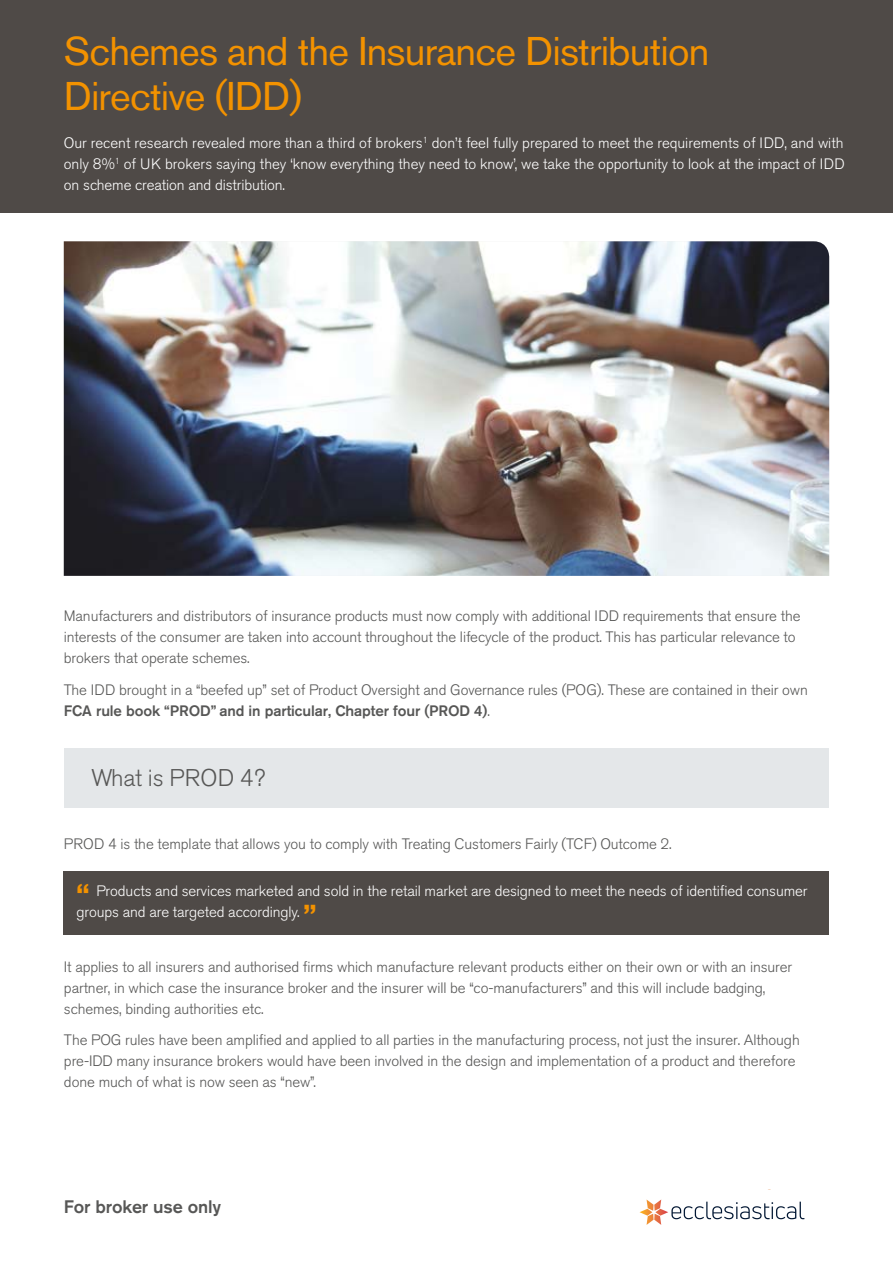
<style>
.page{position:relative;width:893px;height:1263px;background:#fff}
.page>*{position:absolute;margin:0;border:0;box-sizing:border-box;transform-origin:0 0}
.t1{font:39.75px/45px "Akzidenz Grotesk BQ";letter-spacing:-.02em;color:#f39200}
.t2{font:300 24px "Akzidenz Grotesk BQ";letter-spacing:-.01em;color:#575756}
.t3{font:500 18px "Akzidenz Grotesk BQ";letter-spacing:-.01em;color:#575756}
.t4{font:300 15px/21px "Akzidenz Grotesk BQ";letter-spacing:-.005em;color:#575756}
.t5{font:300 15px/21px "Akzidenz Grotesk BQ";letter-spacing:-.005em;color:#fff;text-align:justify}
.s1{font-weight:500}
.s2{font-family:"Akzidenz Grotesk";font-weight:900;font-size:27px;color:#f39200}
</style>
<div class="page">
<div style="left:64px;top:871px;width:765px;height:64px;background:#4f4a47"></div>
<div style="left:0;top:0;width:893px;height:213px;background:#4f4a47"></div>
<div style="left:65px;top:748px;width:764px;height:59px;background:#e4e7e9"></div>
<img style="left:64px;top:241px;width:765px;height:335px">
<img style="left:639px;top:1199px;width:166px;height:26px">
<h1 class="t1" style="left:64px;top:28px;width:647px">Schemes and the Insurance Distribution<br>Directive (IDD)</h1>
<p class="t5" style="left:64px;top:132px;width:782px">Our recent research revealed more than a third of brokers<sup>1</sup> don’t feel fully prepared to meet the requirements of IDD, and with only 8%<sup>1</sup> of UK brokers saying they ‘know everything they need to know’, we take the opportunity to look at the impact of IDD on scheme creation and distribution.</p>
<p class="t4" style="left:64px;top:606px;width:738px">Manufacturers and distributors of insurance products must now comply with additional IDD requirements that ensure the interests of the consumer are taken into account throughout the lifecycle of the product. This has particular relevance to brokers that operate schemes.</p>
<p class="t4" style="left:64px;top:680px;width:746px">The IDD brought in a “beefed up” set of Product Oversight and Governance rules (POG). These are contained in their own<br><span class="s1">FCA rule book “PROD” and in particular, Chapter four (PROD 4)</span>.</p>
<h2 class="t2" style="left:91px;top:764px;width:175px">What is PROD 4?</h2>
<p class="t4" style="left:64px;top:834px;width:609px">PROD 4 is the template that allows you to comply with Treating Customers Fairly (TCF) Outcome 2.</p>
<p class="t5" style="left:77px;top:880px;width:732px"><span class="s2">“</span> Products and services marketed and sold in the retail market are designed to meet the needs of identifed consumer groups and are targeted accordingly. <span class="s2">”</span></p>
<p class="t4" style="left:64px;top:956px;width:730px">It applies to all insurers and authorised firms which manufacture relevant products either on their own or with an insurer partner, in which case the insurance broker and the insurer will be “co-manufacturers” and this will include badging, schemes, binding authorities etc.</p>
<p class="t4" style="left:64px;top:1030px;width:737px">The POG rules have been amplified and applied to all parties in the manufacturing process, not just the insurer. Although pre-IDD many insurance brokers would have been involved in the design and implementation of a product and therefore done much of what is now seen as “new”.</p>
<p class="t3" style="left:64px;top:1196px;width:159px">For broker use only</p>
</div>
